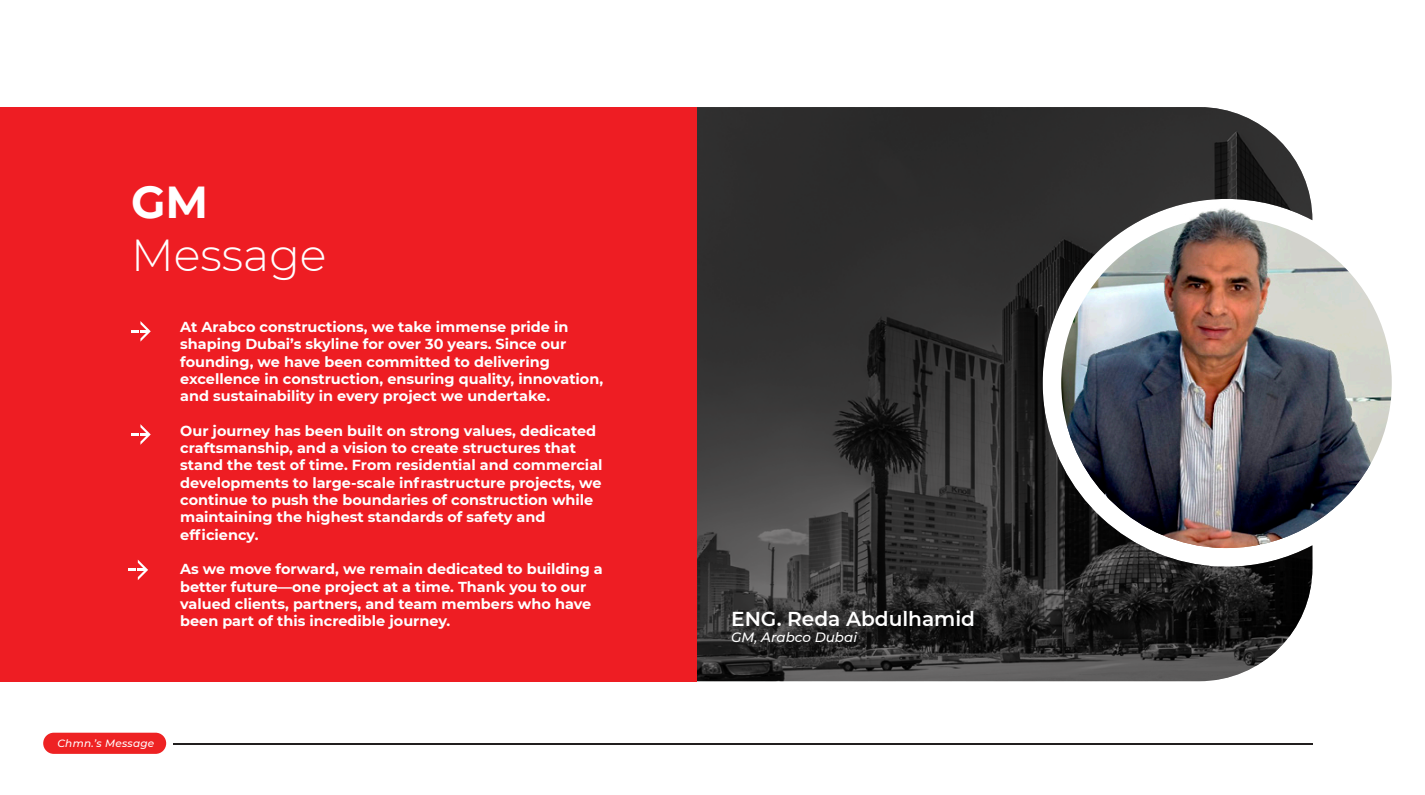
<style>
.page{position:relative;width:1425px;height:795px;background:#fff}
.page>*{position:absolute;margin:0;border:0;box-sizing:border-box;transform-origin:0 0}
.t1{font:300 44.7px "Montserrat";color:#fff}
.t2{font:700 44.7px "Montserrat";color:#fff}
.t3{font:600 20.1px "Montserrat";color:#fff}
.t4{font:700 14.4px/17.2px "Montserrat";color:#fff}
.t5{font:italic 500 13.5px "Montserrat";color:#fff}
.t6{font:italic 500 10.5px "Montserrat";letter-spacing:.025em;color:#fff}
</style>
<div class="page">
<svg style="left:697px;top:107px;width:615px;height:574px;background:#383737"></svg>
<div style="left:0;top:107px;width:697px;height:574px;background:#ee1d23"></div>
<svg style="left:131px;top:321px;width:20px;height:21px"></svg>
<svg style="left:131px;top:424px;width:20px;height:21px"></svg>
<svg style="left:128px;top:560px;width:20px;height:20px"></svg>
<div style="left:43px;top:733px;width:123px;height:21px;background:#ee2223;border-radius:11px"></div>
<hr style="left:173px;top:743px;width:1139px;height:2px;background:#211e1e">
<img style="left:1061px;top:182px;width:331px;height:366px">
<h1 class="t2" style="left:131px;top:169px;width:79px">GM</h1>
<h1 class="t1" style="left:131px;top:225px;width:197px">Message</h1>
<p class="t4" style="left:180px;top:317px;width:424px">At Arabco constructions, we take immense pride in shaping Dubai’s skyline for over 30 years. Since our founding, we have been committed to delivering excellence in construction, ensuring quality, innovation, and sustainability in every project we undertake.</p>
<p class="t4" style="left:180px;top:421px;width:424px">Our journey has been built on strong values, dedicated craftsmanship, and a vision to create structures that stand the test of time. From residential and commercial developments to large-scale infrastructure projects, we continue to push the boundaries of construction while maintaining the highest standards of safety and efficiency.</p>
<p class="t4" style="left:180px;top:560px;width:424px">As we move forward, we remain dedicated to building a better future—one project at a time. Thank you to our valued clients, partners, and team members who have been part of this incredible journey.</p>
<p class="t6" style="left:57px;top:736px;width:98px">Chmn.’s Message</p>
<h2 class="t3" style="left:731px;top:604px;width:245px">ENG. Reda Abdulhamid</h2>
<p class="t5" style="left:731px;top:628px;width:127px">GM, Arabco Dubai</p>
</div>
